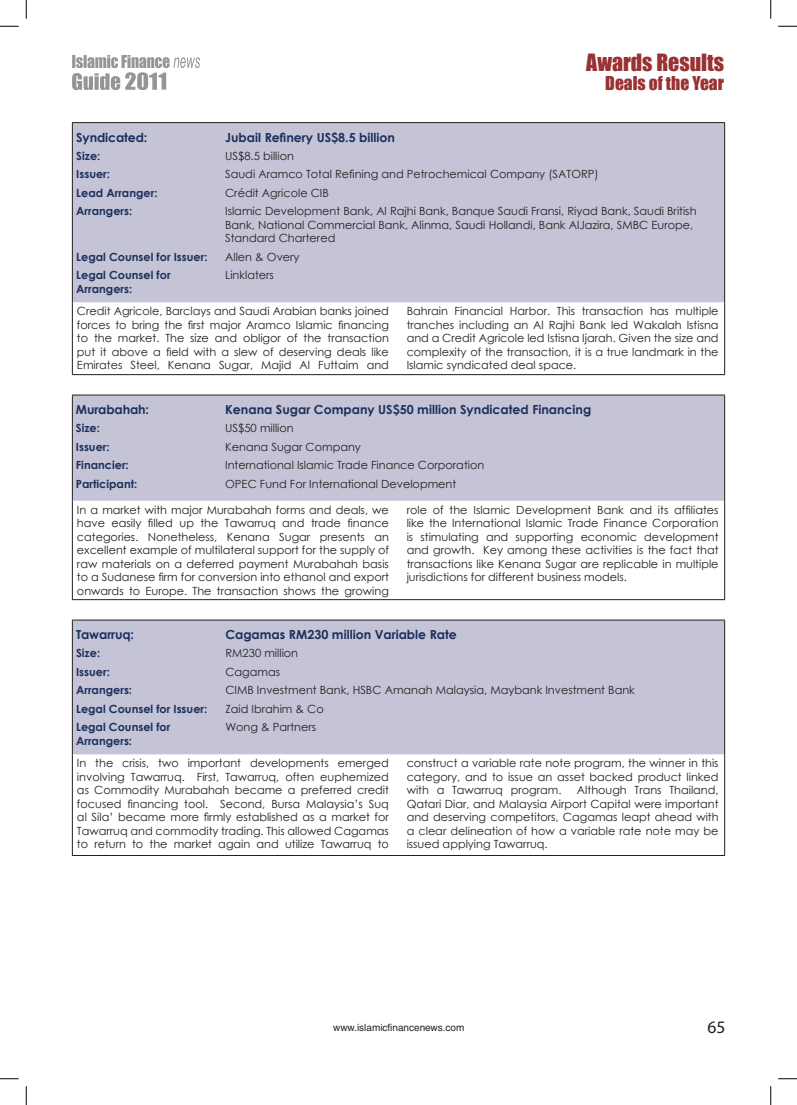
<style>
.page{position:relative;width:797px;height:1105px;background:#fff}
.page>*{position:absolute;margin:0;border:0;box-sizing:border-box;transform-origin:0 0}
.t1{font:21.88px "Impact";color:#993232}
.t2{font:17.5px "Impact";color:#993232}
.t3{font:17.5px "Myriad Pro";color:#231f20}
.t4{font:700 12.5px "Century Gothic";color:#1c305c}
.t5{font:11.25px/13.5px "Century Gothic";color:#231f20;text-align:justify}
.t6{font:700 11.25px/13.5px "Century Gothic";color:#1c305c}
.t7{font:10px "Helvetica LT Std";color:#231f20}
</style>
<div class="page">
<svg style="left:72px;top:55px;width:128px;height:35px"></svg>
<svg style="left:72px;top:123px;width:652px;height:631px;fill:#c5c4d7"></svg>
<hr style="left:72px;top:374px;width:653px;height:1px;background:#231f20">
<hr style="left:72px;top:599px;width:653px;height:1px;background:#231f20">
<hr style="left:72px;top:122px;width:653px;height:1px;background:#231f20">
<hr style="left:72px;top:123px;width:1px;height:179px;background:#231f20">
<hr style="left:724px;top:123px;width:1px;height:179px;background:#231f20">
<hr style="left:72px;top:395px;width:653px;height:1px;background:#231f20">
<hr style="left:72px;top:395px;width:1px;height:106px;background:#231f20">
<hr style="left:724px;top:395px;width:1px;height:106px;background:#231f20">
<hr style="left:72px;top:620px;width:653px;height:1px;background:#231f20">
<hr style="left:72px;top:620px;width:1px;height:134px;background:#231f20">
<hr style="left:724px;top:620px;width:1px;height:134px;background:#231f20">
<hr style="left:72px;top:855px;width:653px;height:1px;background:#231f20">
<hr style="left:72px;top:302px;width:1px;height:72px;background:#231f20">
<hr style="left:724px;top:302px;width:1px;height:72px;background:#231f20">
<hr style="left:72px;top:501px;width:1px;height:98px;background:#231f20">
<hr style="left:724px;top:501px;width:1px;height:98px;background:#231f20">
<hr style="left:72px;top:754px;width:1px;height:101px;background:#231f20">
<hr style="left:724px;top:754px;width:1px;height:101px;background:#231f20">
<svg style="left:0;top:25px;width:19px;height:2px"></svg>
<svg style="left:778px;top:25px;width:19px;height:2px"></svg>
<svg style="left:0;top:1078px;width:19px;height:1px"></svg>
<svg style="left:778px;top:1078px;width:19px;height:1px"></svg>
<svg style="left:25px;top:0;width:2px;height:19px"></svg>
<svg style="left:25px;top:1086px;width:2px;height:19px"></svg>
<svg style="left:770px;top:0;width:1px;height:19px"></svg>
<svg style="left:770px;top:1086px;width:1px;height:19px"></svg>
<p class="t1" style="left:586px;top:46px;width:139px">Awards Results</p>
<p class="t2" style="left:605px;top:70px;width:120px">Deals of the Year</p>
<p class="t4" style="left:76px;top:128px;width:72px">Syndicated:</p>
<p class="t4" style="left:225px;top:128px;width:171px">Jubail Refinery US$8.5 billion</p>
<p class="t6" style="left:76px;top:149px;width:26px">Size:</p>
<p class="t5" style="left:225px;top:149px;width:70px">US$8.5 billion</p>
<p class="t6" style="left:76px;top:167px;width:35px">Issuer:</p>
<p class="t5" style="left:225px;top:167px;width:375px">Saudi Aramco Total Refining and Petrochemical Company (SATORP)</p>
<p class="t6" style="left:76px;top:186px;width:83px">Lead Arranger:</p>
<p class="t5" style="left:225px;top:186px;width:105px">Crédit Agricole CIB</p>
<p class="t6" style="left:76px;top:204px;width:58px">Arrangers:</p>
<p class="t5" style="left:225px;top:204px;width:473px;text-align:left">Islamic Development Bank, Al Rajhi Bank, Banque Saudi Fransi, Riyad Bank, Saudi British<br>Bank, National Commercial Bank, Alinma, Saudi Hollandi, Bank AlJazira, SMBC Europe,<br>Standard Chartered</p>
<p class="t6" style="left:76px;top:249px;width:133px">Legal Counsel for Issuer:</p>
<p class="t5" style="left:225px;top:250px;width:76px">Allen &amp; Overy</p>
<p class="t6" style="left:76px;top:268px;width:96px">Legal Counsel for<br>Arrangers:</p>
<p class="t5" style="left:225px;top:268px;width:50px">Linklaters</p>
<p class="t5" style="left:77px;top:304px;width:313px">Credit Agricole, Barclays and Saudi Arabian banks joined forces to bring the first major Aramco Islamic financing to the market. The size and obligor of the transaction put it above a field with a slew of deserving deals like Emirates Steel, Kenana Sugar, Majid Al Futtaim and</p>
<p class="t5" style="left:406px;top:304px;width:313px">Bahrain Financial Harbor. This transaction has multiple tranches including an Al Rajhi Bank led Wakalah Istisna and a Credit Agricole led Istisna Ijarah. Given the size and complexity of the transaction, it is a true landmark in the Islamic syndicated deal space.</p>
<p class="t4" style="left:76px;top:400px;width:75px">Murabahah:</p>
<p class="t4" style="left:225px;top:400px;width:368px">Kenana Sugar Company US$50 million Syndicated Financing</p>
<p class="t6" style="left:76px;top:421px;width:26px">Size:</p>
<p class="t5" style="left:225px;top:421px;width:70px">US$50 million</p>
<p class="t6" style="left:76px;top:440px;width:35px">Issuer:</p>
<p class="t5" style="left:225px;top:440px;width:137px">Kenana Sugar Company</p>
<p class="t6" style="left:76px;top:458px;width:54px">Financier:</p>
<p class="t5" style="left:225px;top:458px;width:260px">International Islamic Trade Finance Corporation</p>
<p class="t6" style="left:76px;top:476px;width:63px">Participant:</p>
<p class="t5" style="left:225px;top:477px;width:232px">OPEC Fund For International Development</p>
<p class="t5" style="left:77px;top:503px;width:313px">In a market with major Murabahah forms and deals, we have easily filled up the Tawarruq and trade finance categories. Nonetheless, Kenana Sugar presents an excellent example of multilateral support for the supply of raw materials on a deferred payment Murabahah basis to a Sudanese firm for conversion into ethanol and export onwards to Europe. The transaction shows the growing</p>
<p class="t5" style="left:406px;top:503px;width:313px">role of the Islamic Development Bank and its affiliates like the International Islamic Trade Finance Corporation is stimulating and supporting economic development and growth. Key among these activities is the fact that transactions like Kenana Sugar are replicable in multiple jurisdictions for different business models.</p>
<p class="t4" style="left:76px;top:625px;width:60px">Tawarruq:</p>
<p class="t4" style="left:225px;top:625px;width:233px">Cagamas RM230 million Variable Rate</p>
<p class="t6" style="left:76px;top:646px;width:26px">Size:</p>
<p class="t5" style="left:225px;top:646px;width:74px">RM230 million</p>
<p class="t6" style="left:76px;top:665px;width:35px">Issuer:</p>
<p class="t5" style="left:225px;top:665px;width:56px">Cagamas</p>
<p class="t6" style="left:76px;top:683px;width:58px">Arrangers:</p>
<p class="t5" style="left:225px;top:683px;width:411px">CIMB Investment Bank, HSBC Amanah Malaysia, Maybank Investment Bank</p>
<p class="t6" style="left:76px;top:701px;width:133px">Legal Counsel for Issuer:</p>
<p class="t5" style="left:225px;top:702px;width:100px">Zaid Ibrahim &amp; Co</p>
<p class="t6" style="left:76px;top:720px;width:96px">Legal Counsel for<br>Arrangers:</p>
<p class="t5" style="left:225px;top:720px;width:92px">Wong &amp; Partners</p>
<p class="t5" style="left:77px;top:756px;width:313px">In the crisis, two important developments emerged involving Tawarruq. First, Tawarruq, often euphemized as Commodity Murabahah became a preferred credit focused financing tool. Second, Bursa Malaysia’s Suq al Sila’ became more firmly established as a market for Tawarruq and commodity trading. This allowed Cagamas to return to the market again and utilize Tawarruq to</p>
<p class="t5" style="left:406px;top:756px;width:313px">construct a variable rate note program, the winner in this category, and to issue an asset backed product linked with a Tawarruq program.</p>
<p class="t5" style="left:406px;top:783px;width:313px;text-indent:170px">Although Trans Thailand, Qatari Diar, and Malaysia Airport Capital were important and deserving competitors, Cagamas leapt ahead with a clear delineation of how a variable rate note may be issued applying Tawarruq.</p>
<p class="t7" style="left:333px;top:1021px;width:133px">www.islamicfinancenews.com</p>
<h2 class="t3" style="left:707px;top:1016px;width:19px">65</h2>
</div>
